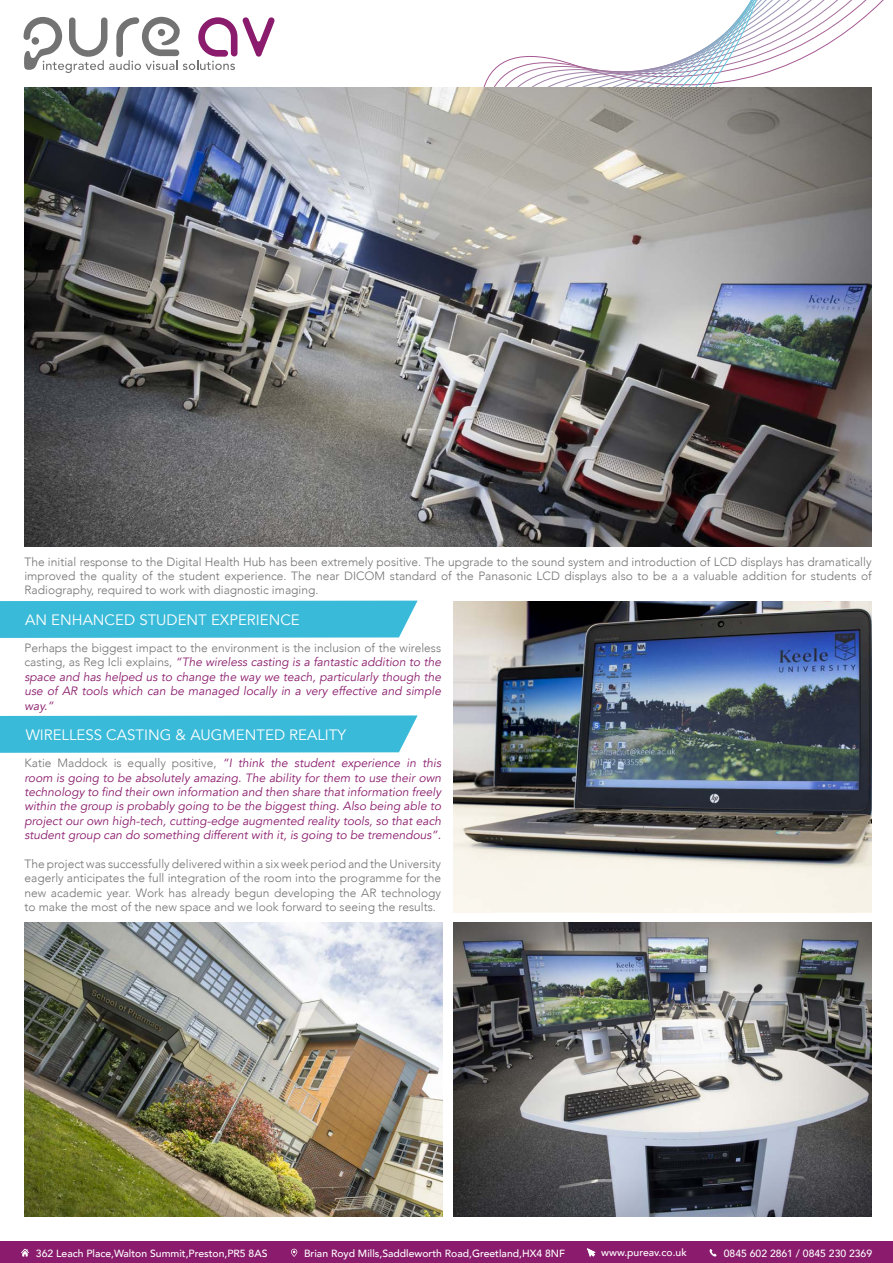
<style>
.page{position:relative;width:893px;height:1263px;background:#fff}
.page>*{position:absolute;margin:0;border:0;box-sizing:border-box;transform-origin:0 0}
.t1{font:15px "Avenir";color:#fff}
.t2{font:italic 12px/14.4px "Avenir";color:#8b1c6d;text-align:justify}
.t3{font:300 12px/14.4px "Avenir";color:#747373;text-align:justify}
.t4{font:500 10.35px "Avenir";color:#fff}
.s1{font-weight:300;font-style:normal;color:#747373}
</style>
<div class="page">
<svg style="left:483px;top:0;width:360px;height:87px"></svg>
<svg style="left:24px;top:17px;width:251px;height:56px"></svg>
<div style="left:0;top:1241px;width:893px;height:22px;background:#8b1c6d"></div>
<svg style="left:21px;top:1249px;width:8px;height:7px"></svg>
<svg style="left:709px;top:1249px;width:8px;height:8px"></svg>
<svg style="left:587px;top:1248px;width:9px;height:9px"></svg>
<svg style="left:291px;top:1249px;width:6px;height:8px"></svg>
<img style="left:24px;top:87px;width:848px;height:459px">
<img style="left:454px;top:923px;width:418px;height:293px">
<img style="left:454px;top:602px;width:418px;height:310px">
<div style="left:0;top:601px;width:418px;height:37px;background:#3abad9"></div>
<svg style="left:0;top:715px;width:418px;height:38px;background:#44bdda"></svg>
<img style="left:24px;top:923px;width:418px;height:293px">
<p class="t3" style="left:24px;top:554px;width:849px">The initial response to the Digital Health Hub has been extremely positive. The upgrade to the sound system and introduction of LCD displays has dramatically improved the quality of the student experience. The near DICOM standard of the Panasonic LCD displays also to be a a valuable addition for students of Radiography, required to work with diagnostic imaging.</p>
<p class="t1" style="left:25px;top:611px;width:276px">AN ENHANCED STUDENT EXPERIENCE</p>
<p class="t2" style="left:24px;top:641px;width:418px"><span class="s1">Perhaps the biggest impact to the environment is the inclusion of the wireless casting, as Reg Icli explains,</span> “The wireless casting is a fantastic addition to the space and has helped us to change the way we teach, particularly though the use of AR tools which can be managed locally in a very effective and simple way.”</p>
<p class="t1" style="left:26px;top:726px;width:322px">WIRELLESS CASTING &amp; AUGMENTED REALITY</p>
<p class="t2" style="left:24px;top:756px;width:418px"><span class="s1">Katie Maddock is equally positive,</span> “I think the student experience in this room is going to be absolutely amazing. The ability for them to use their own technology to find their own information and then share that information freely within the group is probably going to be the biggest thing. Also being able to project our own high-tech, cutting-edge augmented reality tools, so that each student group can do something different with it, is going to be tremendous”.</p>
<p class="t3" style="left:24px;top:857px;width:418px">The project was successfully delivered within a six week period and the University eagerly anticipates the full integration of the room into the programme for the new academic year. Work has already begun developing the AR technology to make the most of the new space and we look forward to seeing the results.</p>
<p class="t4" style="left:487px;top:1244px;width:87px">www.pureav.co.uk</p>
<p class="t4" style="left:601px;top:1244px;width:87px">www.pureav.co.uk</p>
<p class="t4" style="left:217px;top:1244px;width:233px">362 Leach Place,Walto Summit,Preston,PR5 8AS</p>
<p class="t4" style="left:612px;top:1244px;width:71px">0845 602 2861</p>
<p class="t4" style="left:724px;top:1244px;width:150px">0845 602 2861 / 0845 230 2369</p>
<p class="t4" style="left:304px;top:1244px;width:262px">Brian Royd Mills,Saddleworth Road,Greetland,HX4 8NF</p>
<p class="t4" style="left:36px;top:1244px;width:233px">362 Leach Place,Walton Summit,Preston,PR5 8AS</p>
</div>
